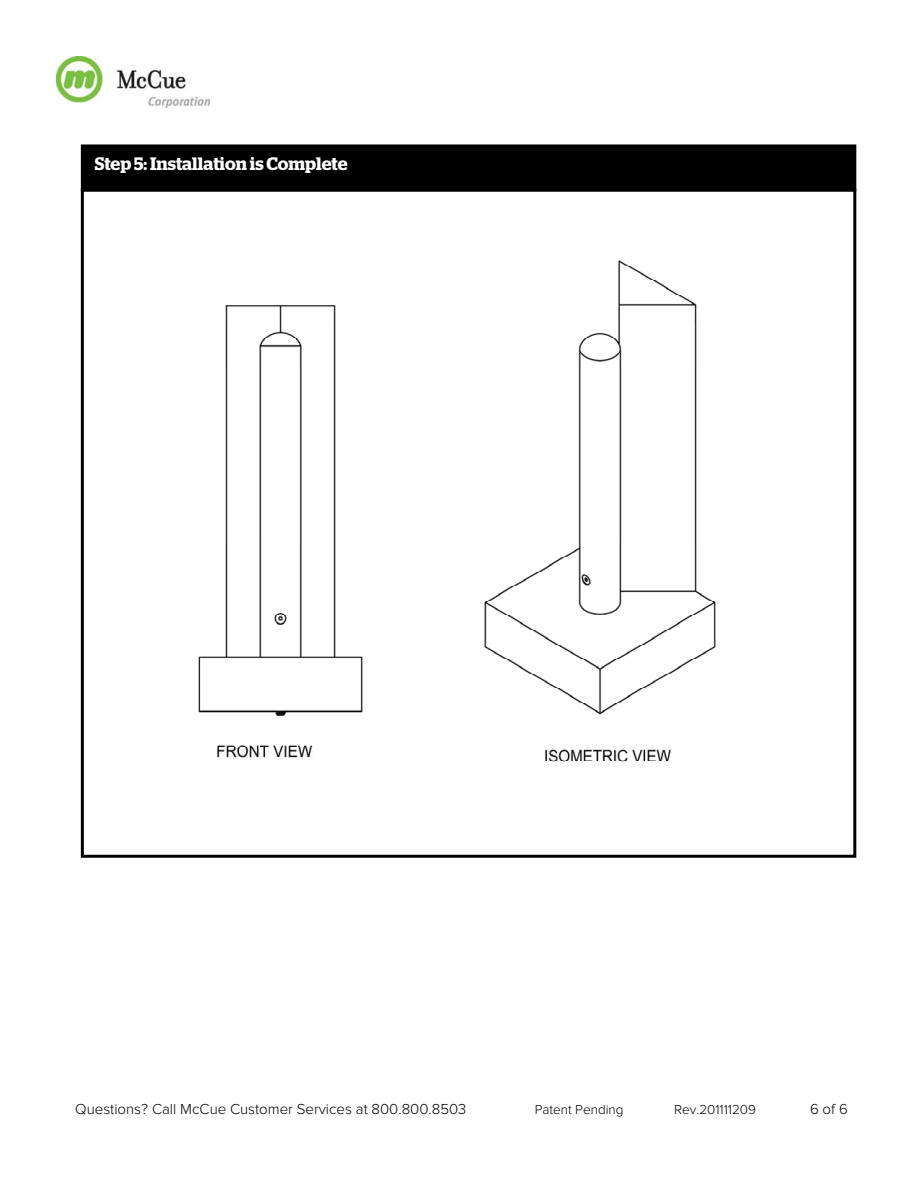
<style>
.page{position:relative;width:918px;height:1188px;background:#fff}
.page>*{position:absolute;margin:0;border:0;box-sizing:border-box;transform-origin:0 0}
.t1{font:600 18px "Stag";color:#fff}
.t2{font:300 15px "Proxima Nova";color:#000}
.t3{font:300 13.5px "Proxima Nova";color:#000}
</style>
<div class="page">
<img style="left:56px;top:56px;width:154px;height:52px">
<img style="left:198px;top:260px;width:518px;height:502px">
<div style="left:164px;top:718px;width:576px;height:15px;background:#fff"></div>
<div style="left:82px;top:146px;width:773px;height:44px;background:#000"></div>
<div style="left:81px;top:144px;width:775px;height:47px;border:3px solid #000"></div>
<p class="t1" style="left:95px;top:153px;width:254px">Step 5: Installation is Complete</p>
<p class="t2" style="left:75px;top:1101px;width:393px">Questions? Call McCue Customer Services at 800.800.8503</p>
<p class="t3" style="left:535px;top:1102px;width:90px">Patent Pending</p>
<p class="t3" style="left:674px;top:1102px;width:83px">Rev.201111209</p>
<p class="t2" style="left:810px;top:1101px;width:39px">6of6</p>
</div>
